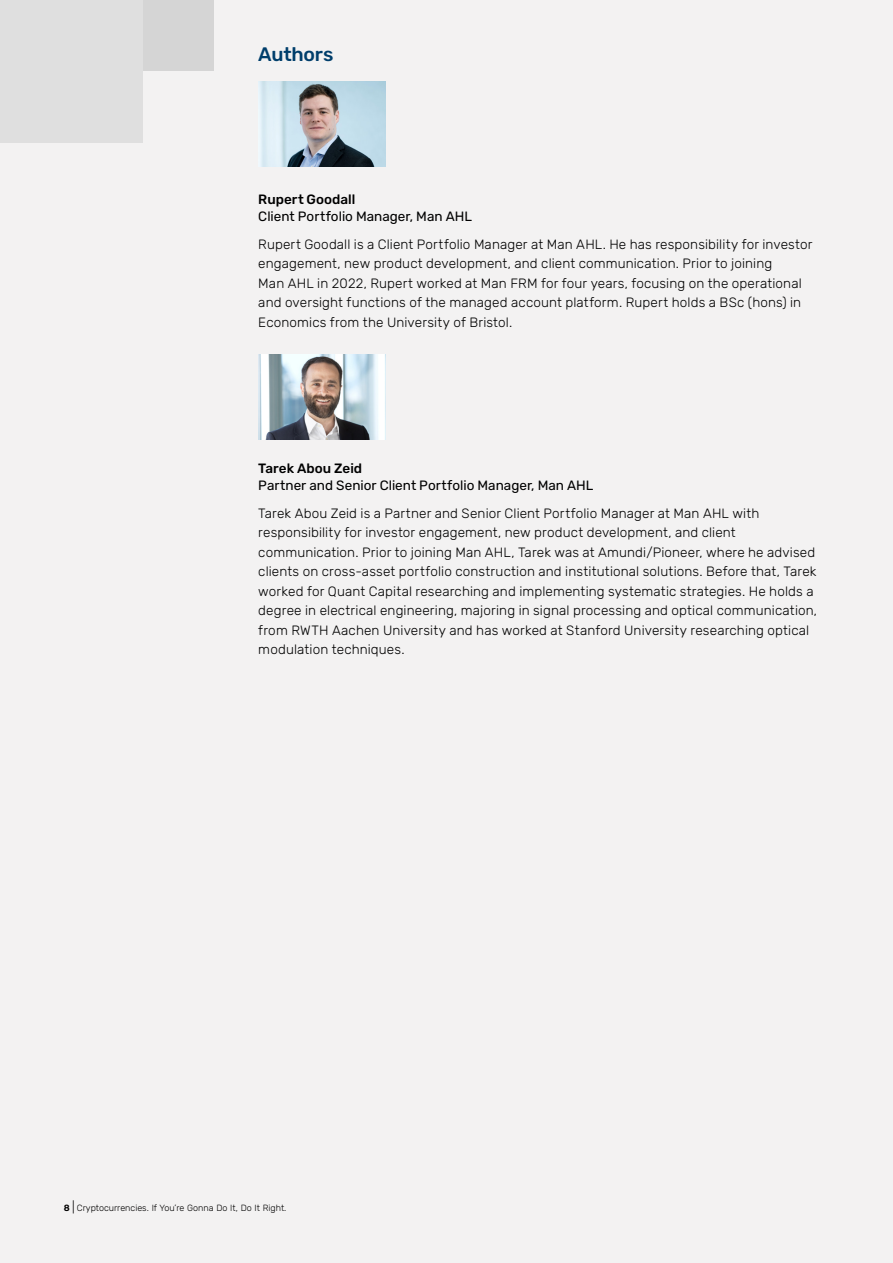
<style>
.page{position:relative;width:893px;height:1263px;background:#f3f2f2}
.page>*{position:absolute;margin:0;border:0;box-sizing:border-box;transform-origin:0 0}
.t1{font:500 19.5px "Rubik";letter-spacing:-.01em;color:#003e6b}
.t2{font:300 13.5px/19.5px "Rubik";letter-spacing:.01em;color:#000}
.t3{font:13.5px "Rubik";color:#000}
.t4{font:500 13.5px "Rubik";letter-spacing:.005em;color:#000}
.t5{font:300 9px "Rubik";color:#000}
.s1{font-weight:600}
.s2{font-size:12px}
</style>
<div class="page">
<div style="left:143px;top:0;width:70px;height:71px;background:#d5d5d5"></div>
<div style="left:0;top:0;width:143px;height:143px;background:#dfdfdf"></div>
<img style="left:258px;top:82px;width:128px;height:85px">
<img style="left:258px;top:355px;width:128px;height:85px">
<h1 class="t1" style="left:258px;top:43px;width:77px">Authors</h1>
<p class="t4" style="left:258px;top:192px;width:99px">Rupert Goodall</p>
<p class="t3" style="left:258px;top:209px;width:215px">Client Portfolio Manager, Man AHL</p>
<p class="t2" style="left:258px;top:235px;width:556px">Rupert Goodall is a Client Portfolio Manager at Man AHL. He has responsibility for investor engagement, new product development, and client communication. Prior to joining<br>Man AHL in 2022, Rupert worked at Man FRM for four years, focusing on the operational and oversight functions of the managed account platform. Rupert holds a BSc (hons) in Economics from the University of Bristol.</p>
<p class="t4" style="left:258px;top:461px;width:105px">Tarek Abou Zeid</p>
<p class="t3" style="left:258px;top:478px;width:337px">Partner and Senior Client Portfolio Manager, Man AHL</p>
<p class="t2" style="left:258px;top:504px;width:560px">Tarek Abou Zeid is a Partner and Senior Client Portfolio Manager at Man AHL with responsibility for investor engagement, new product development, and client communication. Prior to joining Man AHL, Tarek was at Amundi/Pioneer, where he advised clients on cross-asset portfolio construction and institutional solutions. Before that, Tarek worked for Quant Capital researching and implementing systematic strategies. He holds a degree in electrical engineering, majoring in signal processing and optical communication, from RWTH Aachen University and has worked at Stanford University researching optical modulation techniques.</p>
<p class="t5" style="left:64px;top:1203px;width:224px"><span class="s1">8</span> <span class="s2">|</span> Cryptocurrencies. If You’re Gonna Do It, Do It Right.</p>
</div>
